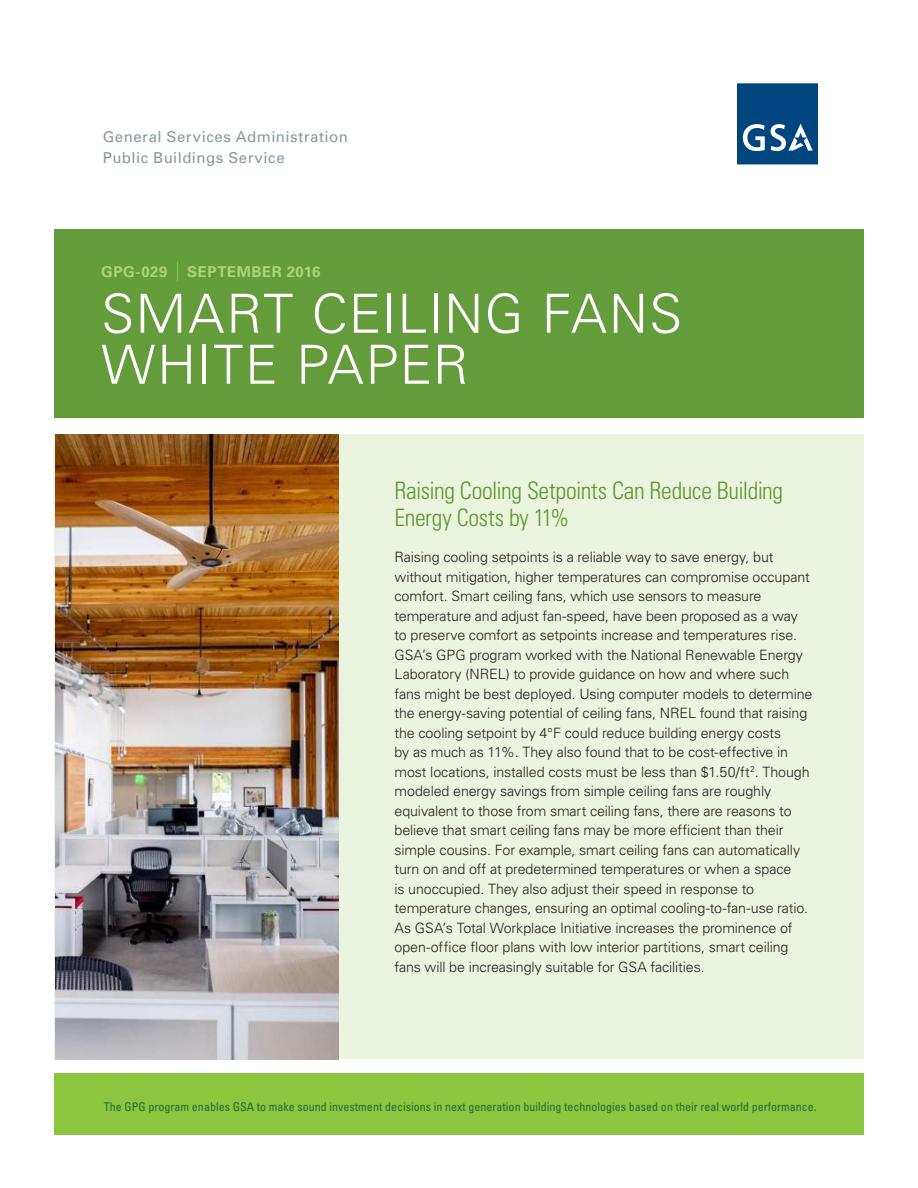
<style>
.page{position:relative;width:918px;height:1188px;background:#fff}
.page>*{position:absolute;margin:0;border:0;box-sizing:border-box;transform-origin:0 0}
.doc_head_-_Univers{font:300 54px/51px "Univers";letter-spacing:.02em;color:#fff}
.intro_head_-_Univers{font:300 condensed 24px/27px "Univers";letter-spacing:-.015em;color:#5c9731}
.GSA_PBS_-_Univers{font:15px "Univers";letter-spacing:.035em;color:#86989e}
.findings_text_-_Univ{font:700 15px "Univers";letter-spacing:.035em;color:#aed475}
.body_-_Univers{font:300 14.25px/19.5px "Univers";letter-spacing:-.01em;color:#231f20}
.t1{font:condensed 12px "Univers";color:#266b38}
</style>
<div class="page">
<div style="left:54px;top:435px;width:810px;height:624px;background:#ebf4de"></div>
<div style="left:54px;top:230px;width:810px;height:188px;background:#649c3b"></div>
<svg style="left:177px;top:262px;width:1px;height:19px"></svg>
<svg style="left:737px;top:83px;width:81px;height:81px;background:#1c5a8c"></svg>
<img style="left:56px;top:435px;width:283px;height:624px">
<div style="left:54px;top:1073px;width:810px;height:62px;background:#8bc63e"></div>
<p class="GSA_PBS_-_Univers" style="left:103px;top:127px;width:247px">General Services Administration</p>
<p class="GSA_PBS_-_Univers" style="left:103px;top:148px;width:183px">Public Buildings Service</p>
<p class="findings_text_-_Univ" style="left:101px;top:262px;width:68px">GPG-029</p>
<p class="findings_text_-_Univ" style="left:187px;top:262px;width:135px">SEPTEMBER 2016</p>
<p class="doc_head_-_Univers" style="left:101px;top:287px;width:582px">SMART CEILING FANS<br>WHITE PAPER</p>
<p class="intro_head_-_Univers" style="left:395px;top:477px;width:390px">Raising Cooling Setpoints Can Reduce Building<br>Energy Costs by 11%</p>
<p class="body_-_Univers" style="left:395px;top:547px;width:419px">Raising cooling setpoints is a reliable way to save energy, but without mitigation, higher temperatures can compromise occupant comfort. Smart ceiling fans, which use sensors to measure temperature and adjust fan-speed, have been proposed as a way to preserve comfort as setpoints increase and temperatures rise.<br>GSA’s GPG program worked with the National Renewable Energy Laboratory (NREL) to provide guidance on how and where such fans might be best deployed. Using computer models to determine the energy-saving potential of ceiling fans, NREL found that raising the cooling setpoint by 4°F could reduce building energy costs<br>by as much as 11%. They also found that to be cost-effective in most locations, installed costs must be less than $1.50/ft<sup>2</sup>. Though modeled energy savings from simple ceiling fans are roughly equivalent to those from smart ceiling fans, there are reasons to believe that smart ceiling fans may be more efficient than their simple cousins. For example, smart ceiling fans can automatically turn on and off at predetermined temperatures or when a space<br>is unoccupied. They also adjust their speed in response to temperature changes, ensuring an optimal cooling-to-fan-use ratio.<br>As GSA’s Total Workplace Initiative increases the prominence of open-office floor plans with low interior partitions, smart ceiling fans will be increasingly suitable for GSA facilities.</p>
<p class="t1" style="left:104px;top:1099px;width:714px">The GPG program enables GSA to make sound investment decisions in next generation building technologies based on their real world performance.</p>
</div>
